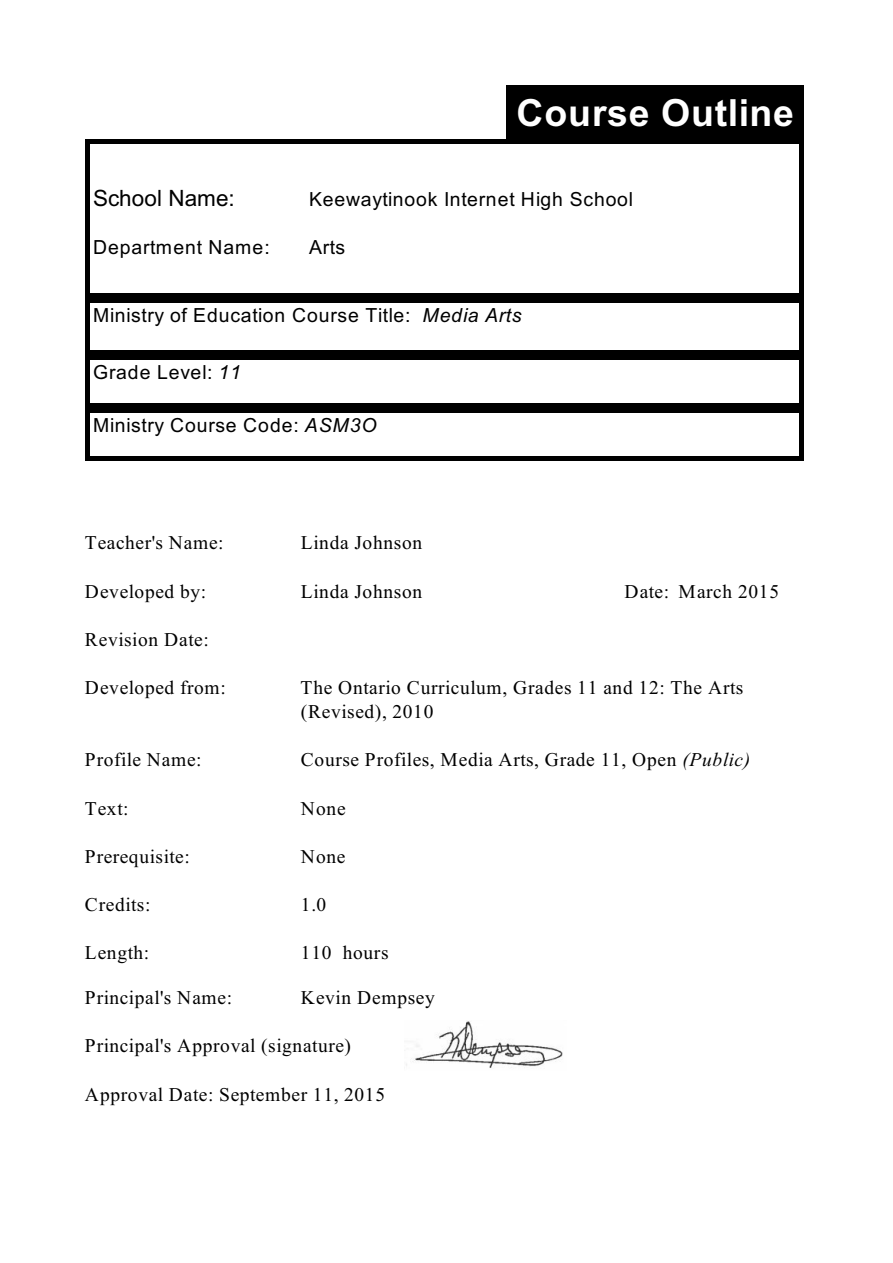
<style>
.page{position:relative;width:893px;height:1263px;background:#fff}
.page>*{position:absolute;margin:0;border:0;box-sizing:border-box;transform-origin:0 0}
.t1{font:700 37.5px "Arial";letter-spacing:.02em;color:#fff}
.t2{font:22.5px "Arial";color:#000}
.t3{font:19.5px/24.2px "Times New Roman";letter-spacing:.03em;color:#000}
.t4{font:19.5px "Arial";letter-spacing:.04em;color:#000}
.s1{font-style:italic}
</style>
<div class="page">
<div style="left:506px;top:85px;width:297px;height:54px;background:#000"></div>
<hr style="left:85px;top:139px;width:4px;height:159px;background:#000">
<hr style="left:799px;top:139px;width:4px;height:159px;background:#000">
<hr style="left:85px;top:139px;width:718px;height:4px;background:#000">
<div style="left:85px;top:293px;width:718px;height:5px;background:#000"></div>
<hr style="left:85px;top:298px;width:4px;height:57px;background:#000">
<hr style="left:799px;top:298px;width:4px;height:57px;background:#000">
<hr style="left:85px;top:298px;width:718px;height:4px;background:#000">
<hr style="left:85px;top:351px;width:718px;height:4px;background:#000">
<hr style="left:85px;top:355px;width:4px;height:53px;background:#000">
<hr style="left:799px;top:355px;width:4px;height:53px;background:#000">
<hr style="left:85px;top:355px;width:718px;height:4px;background:#000">
<div style="left:85px;top:403px;width:718px;height:5px;background:#000"></div>
<hr style="left:85px;top:408px;width:4px;height:53px;background:#000">
<hr style="left:799px;top:408px;width:4px;height:53px;background:#000">
<hr style="left:85px;top:408px;width:718px;height:4px;background:#000">
<div style="left:85px;top:456px;width:718px;height:5px;background:#000"></div>
<img style="left:406px;top:1021px;width:157px;height:47px">
<h1 class="t1" style="left:516px;top:99px;width:279px">Course Outline</h1>
<p class="t2" style="left:93px;top:189px;width:143px">School Name:</p>
<p class="t4" style="left:309px;top:192px;width:326px">Keewaytinook Internet High School</p>
<p class="t4" style="left:93px;top:240px;width:178px">Department Name:</p>
<p class="t4" style="left:309px;top:240px;width:38px">Arts</p>
<p class="t4" style="left:93px;top:308px;width:430px">Ministry of Education Course Title: <span class="s1">Media Arts</span></p>
<p class="t4" style="left:93px;top:365px;width:149px">Grade Level: <span class="s1">11</span></p>
<p class="t4" style="left:93px;top:418px;width:285px">Ministry Course Code: <span class="s1">ASM3O</span></p>
<p class="t3" style="left:85px;top:533px;width:140px">Teacher's Name:</p>
<p class="t3" style="left:301px;top:533px;width:123px">Linda Johnson</p>
<p class="t3" style="left:85px;top:581px;width:123px">Developed by:</p>
<p class="t3" style="left:301px;top:581px;width:123px">Linda Johnson</p>
<p class="t3" style="left:625px;top:581px;width:156px">Date: March 2015</p>
<p class="t3" style="left:85px;top:629px;width:125px">Revision Date:</p>
<p class="t3" style="left:85px;top:677px;width:143px">Developed from:</p>
<p class="t3" style="left:301px;top:677px;width:444px">The Ontario Curriculum, Grades 11 and 12: The Arts (Revised), 2010</p>
<p class="t3" style="left:85px;top:750px;width:118px">Profile Name:</p>
<p class="t3" style="left:301px;top:750px;width:451px">Course Profiles, Media Arts, Grade 11, Open <span class="s1">(Public)</span></p>
<p class="t3" style="left:85px;top:798px;width:45px">Text:</p>
<p class="t3" style="left:301px;top:798px;width:46px">None</p>
<p class="t3" style="left:85px;top:846px;width:106px">Prerequisite:</p>
<p class="t3" style="left:301px;top:846px;width:46px">None</p>
<p class="t3" style="left:85px;top:894px;width:67px">Credits:</p>
<p class="t3" style="left:301px;top:894px;width:27px">1.0</p>
<p class="t3" style="left:85px;top:942px;width:66px">Length:</p>
<p class="t3" style="left:301px;top:942px;width:89px">110 hours</p>
<p class="t3" style="left:85px;top:987px;width:149px">Principal's Name:</p>
<p class="t3" style="left:301px;top:987px;width:135px">Kevin Dempsey</p>
<p class="t3" style="left:85px;top:1036px;width:268px">Principal's Approval (signature)</p>
<p class="t3" style="left:85px;top:1084px;width:302px">Approval Date: September 11, 2015</p>
</div>
